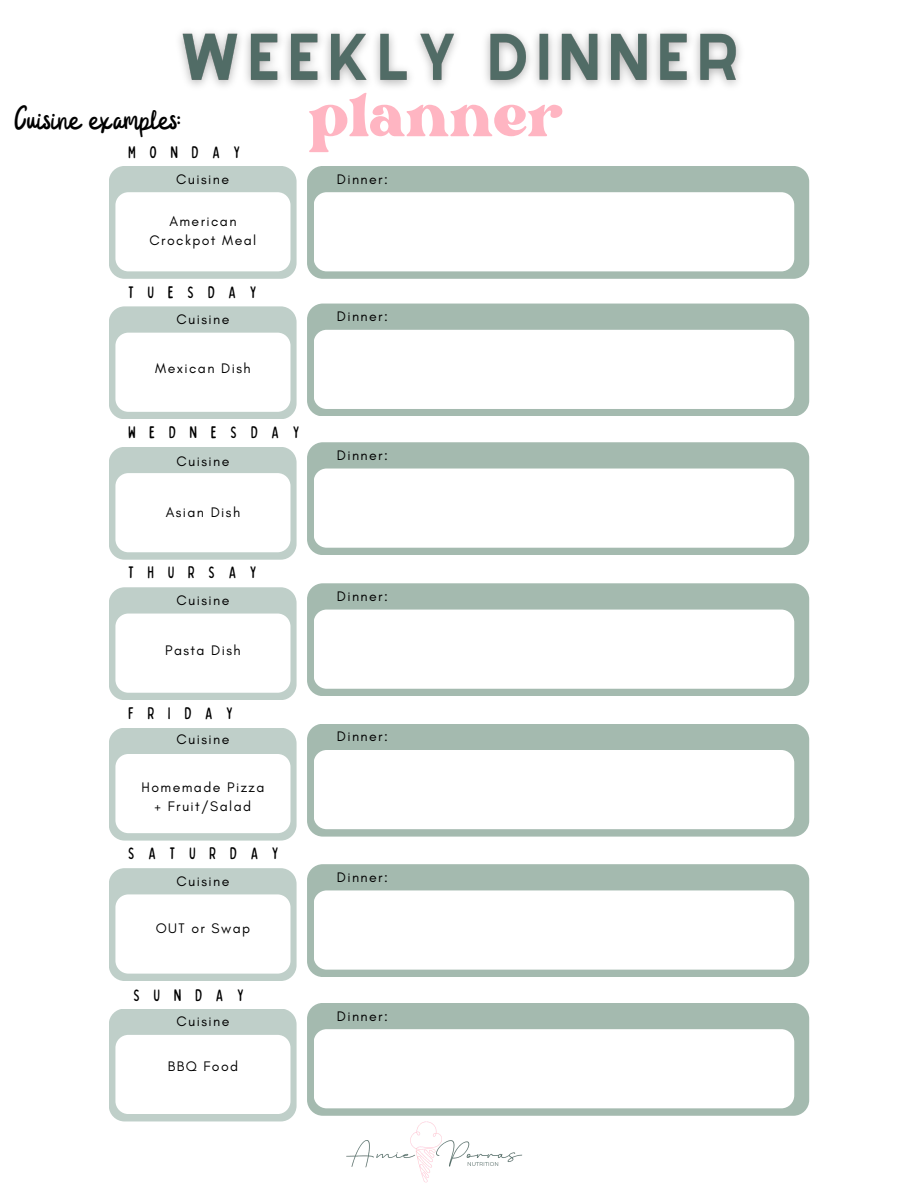
<style>
.page{position:relative;width:918px;height:1188px;background:#fff}
.page>*{position:absolute;margin:0;border:0;box-sizing:border-box;transform-origin:0 0}
.t1{font:85.2px "Bright";color:#ffb5c2}
.t2{font:39.6px "Badger Script";color:#000}
.t3{font:condensed 16.95px "Bobby Jones Soft";letter-spacing:.8em;color:#000}
.t4{font:14.1px/19.2px "Glacial Indifference";letter-spacing:.1em;color:#000;text-align:center}
</style>
<div class="page">
<div style="left:109px;top:166px;width:188px;height:113px;background:#bfcfc9;border-radius:16px"></div>
<div style="left:115px;top:192px;width:175px;height:79px;background:#fff;border-radius:13px"></div>
<div style="left:109px;top:306px;width:188px;height:113px;background:#bfcfc9;border-radius:16px"></div>
<div style="left:115px;top:333px;width:175px;height:79px;background:#fff;border-radius:13px"></div>
<div style="left:109px;top:447px;width:188px;height:113px;background:#bfcfc9;border-radius:16px"></div>
<div style="left:115px;top:473px;width:175px;height:79px;background:#fff;border-radius:13px"></div>
<div style="left:109px;top:587px;width:188px;height:113px;background:#bfcfc9;border-radius:16px"></div>
<div style="left:115px;top:614px;width:175px;height:79px;background:#fff;border-radius:13px"></div>
<div style="left:109px;top:728px;width:188px;height:113px;background:#bfcfc9;border-radius:16px"></div>
<div style="left:115px;top:754px;width:175px;height:79px;background:#fff;border-radius:13px"></div>
<div style="left:109px;top:868px;width:188px;height:113px;background:#bfcfc9;border-radius:16px"></div>
<div style="left:115px;top:894px;width:175px;height:80px;background:#fff;border-radius:13px"></div>
<div style="left:109px;top:1009px;width:188px;height:112px;background:#bfcfc9;border-radius:16px"></div>
<div style="left:115px;top:1035px;width:175px;height:79px;background:#fff;border-radius:13px"></div>
<div style="left:307px;top:304px;width:502px;height:112px;background:#a4baaf;border-radius:16px"></div>
<div style="left:314px;top:330px;width:480px;height:79px;background:#fff;border-radius:13px"></div>
<div style="left:307px;top:442px;width:502px;height:113px;background:#a4baaf;border-radius:16px"></div>
<div style="left:314px;top:469px;width:480px;height:79px;background:#fff;border-radius:13px"></div>
<div style="left:307px;top:583px;width:502px;height:113px;background:#a4baaf;border-radius:16px"></div>
<div style="left:314px;top:610px;width:480px;height:79px;background:#fff;border-radius:13px"></div>
<div style="left:307px;top:724px;width:502px;height:113px;background:#a4baaf;border-radius:16px"></div>
<div style="left:314px;top:750px;width:480px;height:79px;background:#fff;border-radius:13px"></div>
<div style="left:307px;top:864px;width:502px;height:113px;background:#a4baaf;border-radius:16px"></div>
<div style="left:314px;top:890px;width:480px;height:80px;background:#fff;border-radius:13px"></div>
<div style="left:307px;top:166px;width:502px;height:113px;background:#a4baaf;border-radius:16px"></div>
<div style="left:314px;top:192px;width:480px;height:79px;background:#fff;border-radius:13px"></div>
<div style="left:307px;top:1003px;width:502px;height:113px;background:#a4baaf;border-radius:16px"></div>
<div style="left:314px;top:1029px;width:480px;height:79px;background:#fff;border-radius:13px"></div>
<img style="left:325px;top:1115px;width:220px;height:68px">
<img style="left:179px;top:31px;width:561px;height:56px">
<p class="t2" style="left:15px;top:99px;width:168px">Cuisine examples:</p>
<p class="t3" style="left:128px;top:141px;width:114px">MONDAY</p>
<p class="t4" style="left:176px;top:169px;width:54px">Cuisine</p>
<p class="t4" style="left:150px;top:212px;width:108px">American<br>Crockpot Meal</p>
<p class="t3" style="left:128px;top:282px;width:130px">TUESDAY</p>
<h4 class="t4" style="left:177px;top:310px;width:54px">Cuisine</h4>
<p class="t4" style="left:155px;top:358px;width:97px">Mexican Dish</p>
<h4 class="t1" style="left:309px;top:79px;width:256px">planner</h4>
<p class="t4" style="left:337px;top:169px;width:53px">Dinner:</p>
<p class="t4" style="left:337px;top:307px;width:53px">Dinner:</p>
<h1 class="t3" style="left:128px;top:421px;width:173px">WEDNESDAY</h1>
<p class="t4" style="left:177px;top:451px;width:54px">Cuisine</p>
<p class="t4" style="left:166px;top:502px;width:76px">Asian Dish</p>
<h3 class="t3" style="left:128px;top:562px;width:130px">THURSAY</h3>
<p class="t4" style="left:177px;top:590px;width:54px">Cuisine</p>
<h4 class="t4" style="left:165px;top:640px;width:77px">Pasta Dish</h4>
<h4 class="t3" style="left:128px;top:702px;width:106px">FRIDAY</h4>
<p class="t4" style="left:177px;top:729px;width:54px">Cuisine</p>
<p class="t4" style="left:142px;top:777px;width:124px">Homemade Pizza + Fruit/Salad</p>
<p class="t3" style="left:128px;top:843px;width:152px">SATURDAY</p>
<h4 class="t4" style="left:177px;top:872px;width:54px">Cuisine</h4>
<p class="t4" style="left:156px;top:919px;width:96px">OUT or Swap</p>
<p class="t3" style="left:133px;top:984px;width:112px">SUNDAY</p>
<p class="t4" style="left:177px;top:1011px;width:54px">Cuisine</p>
<p class="t4" style="left:168px;top:1057px;width:72px">BBQ Food</p>
<p class="t4" style="left:337px;top:445px;width:53px">Dinner:</p>
<h4 class="t4" style="left:337px;top:586px;width:53px">Dinner:</h4>
<p class="t4" style="left:337px;top:727px;width:53px">Dinner:</p>
<p class="t4" style="left:337px;top:867px;width:53px">Dinner:</p>
<h4 class="t4" style="left:337px;top:1006px;width:53px">Dinner:</h4>
</div>
